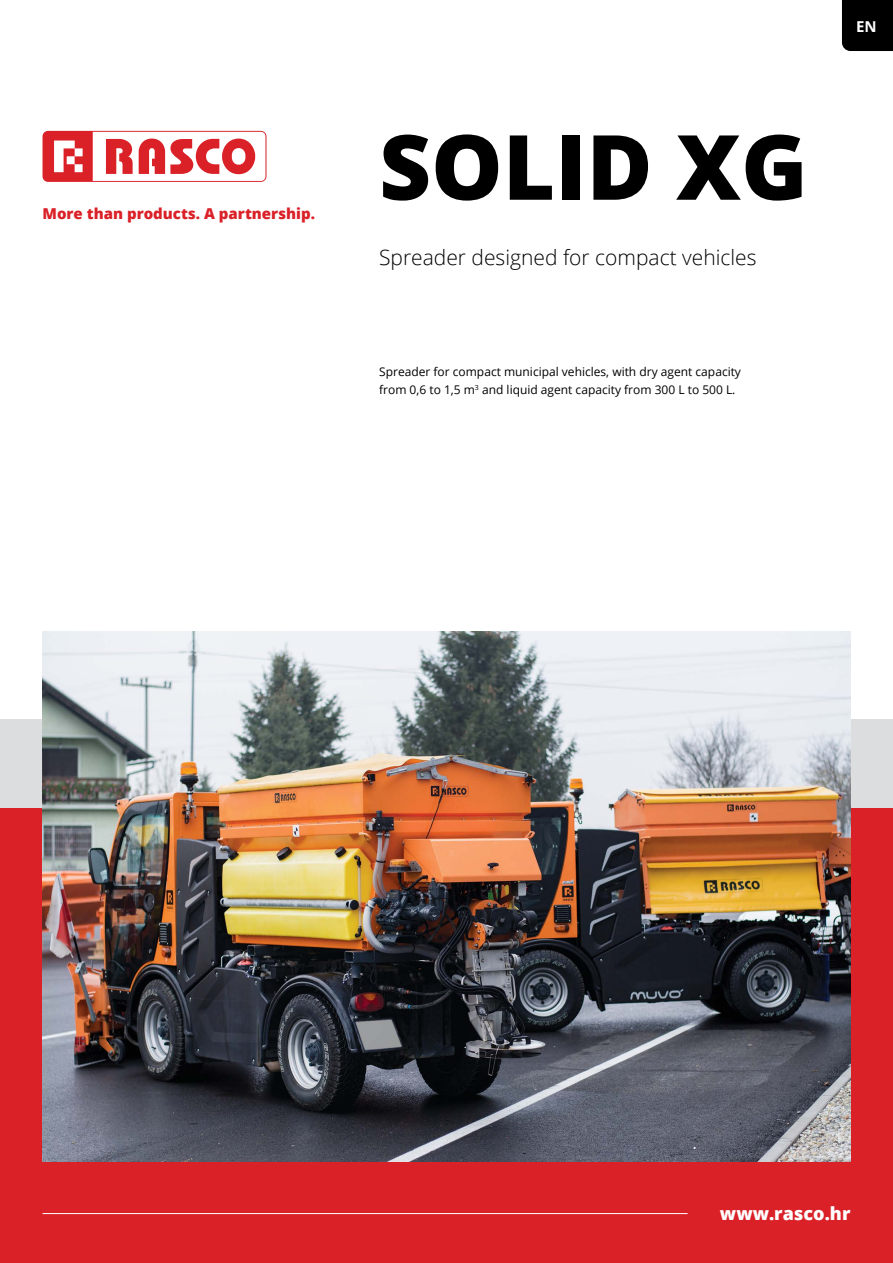
<style>
.page{position:relative;width:893px;height:1263px;background:#fff}
.page>*{position:absolute;margin:0;border:0;box-sizing:border-box;transform-origin:0 0}
.t1{font:800 90px "Open Sans";color:#000}
.t2{font:300 21px "Open Sans";color:#000}
.t3{font:800 18px "Open Sans";color:#fff}
.t4{font:800 15px "Open Sans";color:#da2128}
.t5{font:700 15px "Open Sans";color:#fff}
.t6{font:12px/18px "Open Sans";color:#000}
</style>
<div class="page">
<div style="left:0;top:720px;width:893px;height:265px;background:#dcddde"></div>
<div style="left:0;top:808px;width:893px;height:455px;background:#da2128"></div>
<svg style="left:43px;top:131px;width:223px;height:51px"></svg>
<div style="left:842px;top:0;width:51px;height:51px;background:#000"></div>
<hr style="left:43px;top:1213px;width:645px;height:1px;background:#fff">
<img style="left:43px;top:632px;width:807px;height:529px">
<p class="t4" style="left:43px;top:202px;width:274px">More than products. A partnership.</p>
<h1 class="t1" style="left:379px;top:99px;width:430px">SOLID XG</h1>
<h2 class="t2" style="left:379px;top:243px;width:379px">Spreader designed for compact vehicles</h2>
<p class="t6" style="left:379px;top:362px;width:363px">Spreader for compact municipal vehicles, with dry agent capacity from 0,6 to 1,5 m<sup>3</sup> and liquid agent capacity from 300 L to 500 L.</p>
<p class="t5" style="left:856px;top:16px;width:22px">EN</p>
<h3 class="t3" style="left:720px;top:1200px;width:132px">www.rasco.hr</h3>
</div>
